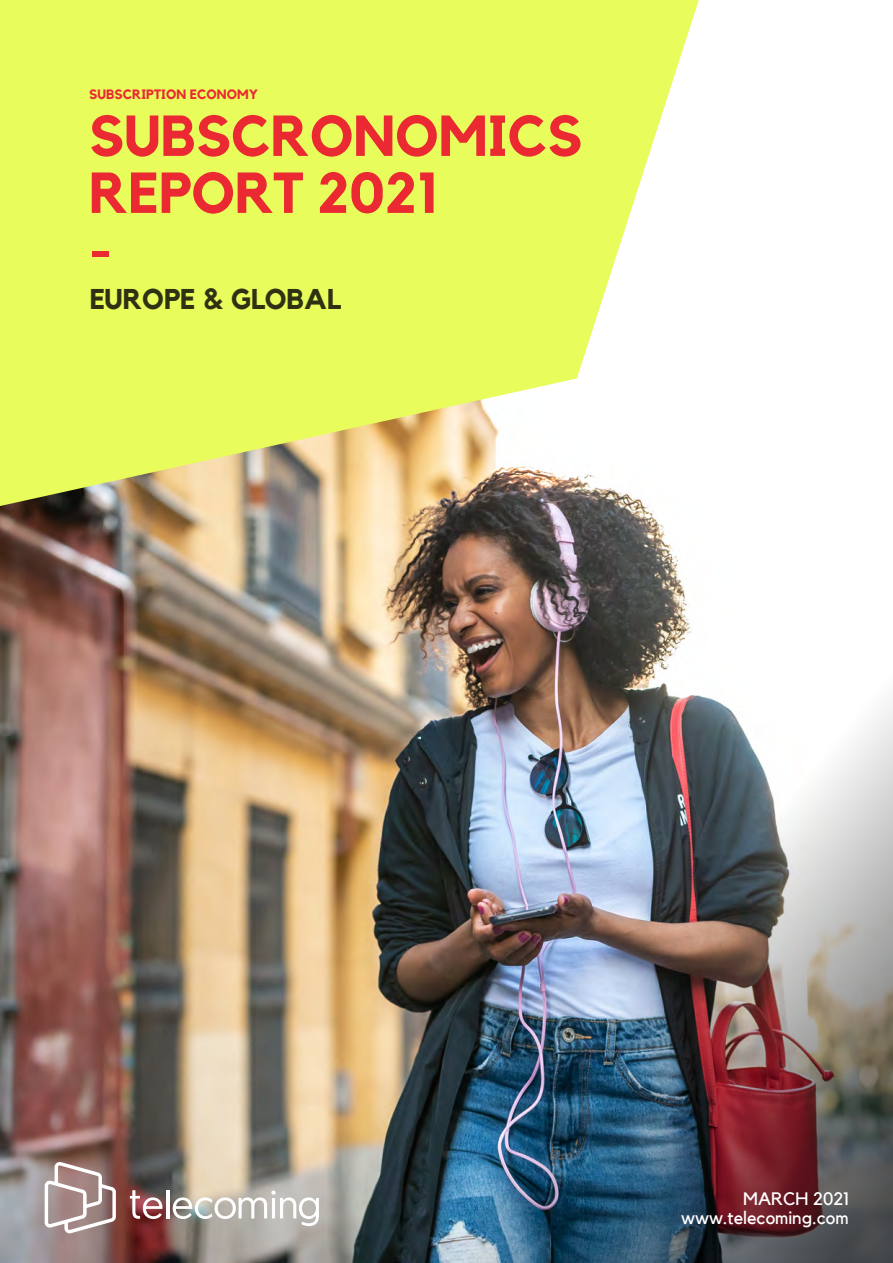
<style>
.page{position:relative;width:893px;height:1263px;background:#fff}
.page>*{position:absolute;margin:0;border:0;box-sizing:border-box;transform-origin:0 0}
.t1{font:700 57px/57px "Kollektif";color:#eb2933}
.t2{font:700 28.5px "Kollektif";color:#000}
.t3{font:18px/19.5px "Kollektif";color:#fff;text-align:right}
.t4{font:700 13.5px "Kollektif";color:#eb2933}
</style>
<div class="page">
<img style="left:0;top:506px;width:692px;height:757px">
<svg style="left:0;top:0;width:699px;height:506px;background:#e8f574"></svg>
<img style="left:298px;top:653px;width:595px;height:610px">
<svg style="left:45px;top:1162px;width:71px;height:71px"></svg>
<svg style="left:130px;top:1190px;width:32px;height:29px"></svg>
<hr style="left:166px;top:1190px;width:3px;height:28px;background:#fff">
<svg style="left:173px;top:1190px;width:146px;height:36px"></svg>
<p class="t4" style="left:89px;top:86px;width:170px">SUBSCRIPTION ECONOMY</p>
<h1 class="t1" style="left:89px;top:107px;width:495px">SUBSCRONOMICS<br>REPORT 2021<br>-</h1>
<h2 class="t2" style="left:89px;top:283px;width:254px">EUROPE &amp; GLOBAL</h2>
<p class="t3" style="left:681px;top:1189px;width:169px">MARCH 2021 www.telecoming.com</p>
</div>
